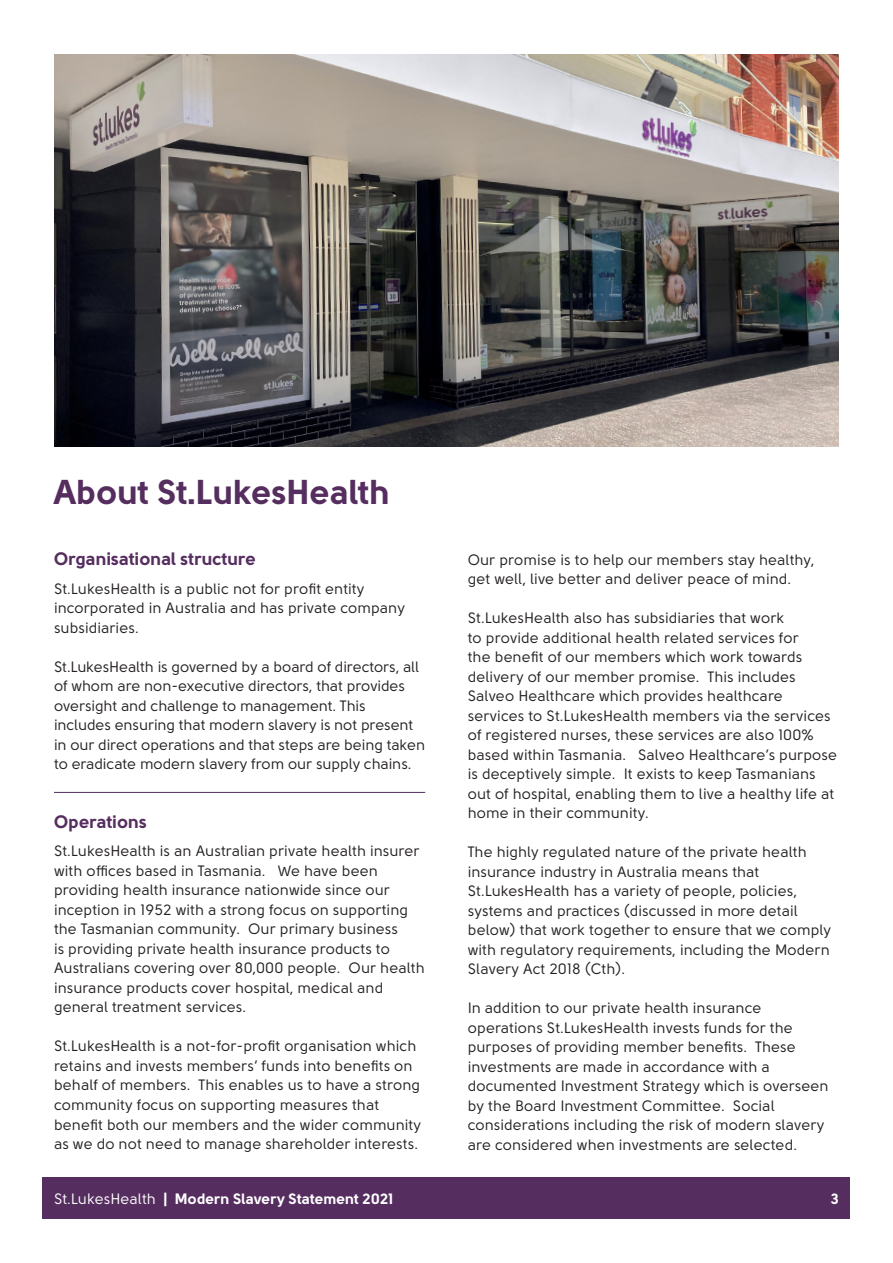
<style>
.page{position:relative;width:893px;height:1263px;background:#fff}
.page>*{position:absolute;margin:0;border:0;box-sizing:border-box;transform-origin:0 0}
.t1{font:700 34.5px "Solomon Sans";color:#552d5f}
.t2{font:700 18px "Solomon Sans";color:#552d5f}
.t3{font:15px/19.5px "Solomon Sans";color:#231f20}
.t4{font:700 15px "Solomon Sans";color:#fff}
.s1{font-weight:400}
</style>
<div class="page">
<img style="left:54px;top:54px;width:785px;height:392px">
<div style="left:43px;top:1178px;width:807px;height:41px;background:#552d5f"></div>
<hr style="left:54px;top:792px;width:371px;height:1px;background:#552d5f">
<p class="t1" style="left:54px;top:472px;width:338px">About St.LukesHealth</p>
<p class="t2" style="left:54px;top:549px;width:203px">Organisational structure</p>
<p class="t3" style="left:54px;top:579px;width:353px">St.LukesHealth is a public not for profit entity incorporated in Australia and has private company subsidiaries.</p>
<p class="t3" style="left:54px;top:657px;width:373px">St.LukesHealth is governed by a board of directors, all of whom are non-executive directors, that provides oversight and challenge to management. This includes ensuring that modern slavery is not present in our direct operations and that steps are being taken to eradicate modern slavery from our supply chains.</p>
<p class="t2" style="left:54px;top:811px;width:94px">Operations</p>
<p class="t3" style="left:54px;top:842px;width:372px">St.LukesHealth is an Australian private health insurer with offices based in Tasmania. We have been providing health insurance nationwide since our inception in 1952 with a strong focus on supporting the Tasmanian community. Our primary business<br>is providing private health insurance products to Australians covering over 80,000 people. Our health insurance products cover hospital, medical and general treatment services.</p>
<p class="t3" style="left:54px;top:1037px;width:369px">St.LukesHealth is a not-for-profit organisation which retains and invests members’ funds into benefits on behalf of members. This enables us to have a strong community focus on supporting measures that benefit both our members and the wider community as we do not need to manage shareholder interests.</p>
<p class="t3" style="left:468px;top:550px;width:348px">Our promise is to help our members stay healthy, get well, live better and deliver peace of mind.</p>
<p class="t3" style="left:468px;top:608px;width:371px">St.LukesHealth also has subsidiaries that work<br>to provide additional health related services for<br>the benefit of our members which work towards delivery of our member promise. This includes Salveo Healthcare which provides healthcare services to St.LukesHealth members via the services of registered nurses, these services are also 100% based within Tasmania. Salveo Healthcare’s purpose is deceptively simple. It exists to keep Tasmanians out of hospital, enabling them to live a healthy life at home in their community.</p>
<p class="t3" style="left:468px;top:842px;width:365px">The highly regulated nature of the private health insurance industry in Australia means that St.LukesHealth has a variety of people, policies, systems and practices (discussed in more detail below) that work together to ensure that we comply with regulatory requirements, including the Modern Slavery Act 2018 (Cth).</p>
<p class="t3" style="left:468px;top:998px;width:362px">In addition to our private health insurance operations St.LukesHealth invests funds for the purposes of providing member benefits. These investments are made in accordance with a documented Investment Strategy which is overseen by the Board Investment Committee. Social considerations including the risk of modern slavery are considered when investments are selected.</p>
<p class="t4" style="left:54px;top:1190px;width:341px"><span class="s1">St.LukesHealth</span> | Modern Slavery Statement 2021</p>
<p class="t4" style="left:831px;top:1190px;width:10px">3</p>
</div>
